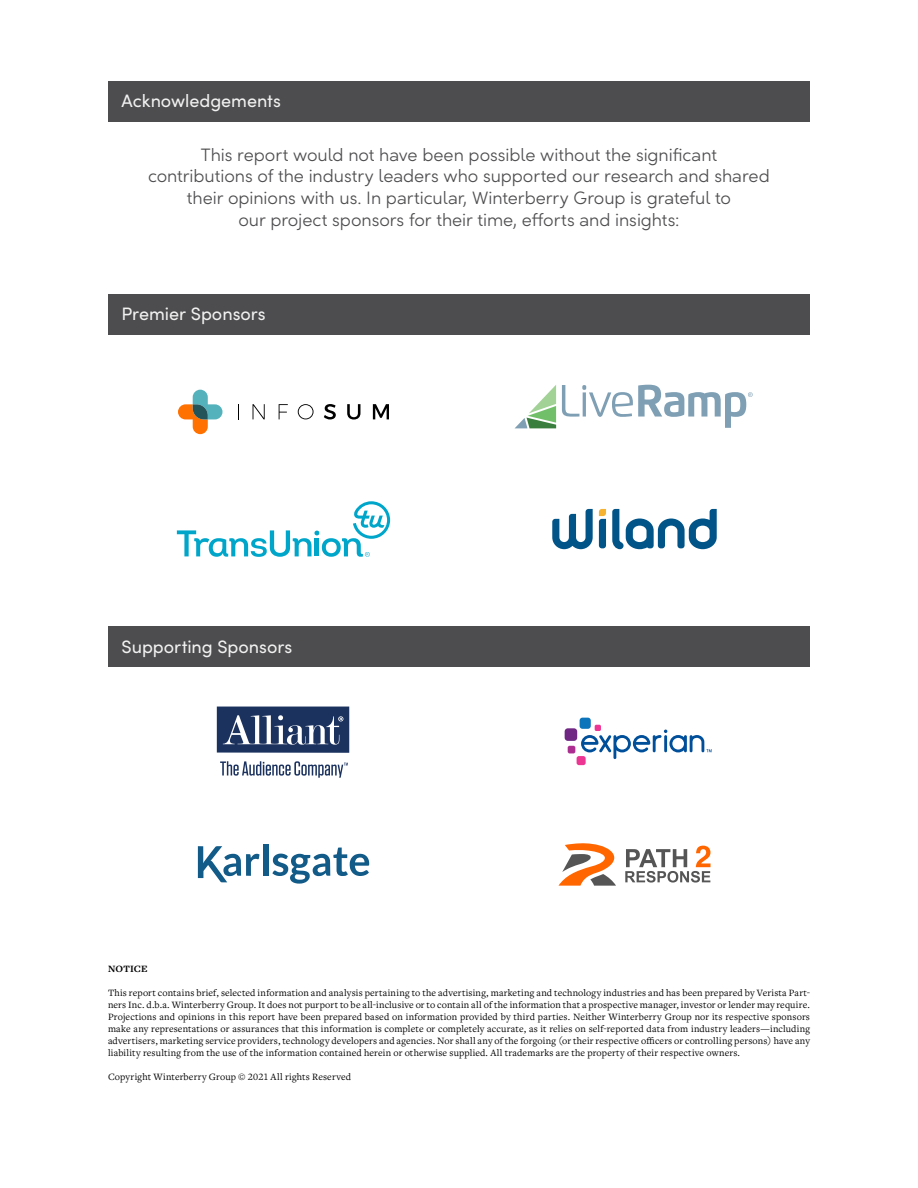
<style>
.page{position:relative;width:918px;height:1188px;background:#fff}
.page>*{position:absolute;margin:0;border:0;box-sizing:border-box;transform-origin:0 0}
.t1{font:300 18px/21.6px "Sofia Pro";letter-spacing:-.005em;color:#4d4d4f;text-align:center}
.t2{font:18px "Sofia Pro";color:#f1f1f1}
.t3{font:10.05px/12px "Freight Text Pro";letter-spacing:.015em;color:#000;text-align:justify}
.t4{font:700 10.05px "Freight Text Pro";letter-spacing:.015em;color:#000}
</style>
<div class="page">
<div style="left:108px;top:81px;width:702px;height:41px;background:#4d4d4f"></div>
<div style="left:108px;top:294px;width:702px;height:40px;background:#4d4d4f"></div>
<div style="left:108px;top:626px;width:702px;height:41px;background:#4d4d4f"></div>
<svg style="left:238px;top:404px;width:1px;height:15px"></svg>
<svg style="left:253px;top:404px;width:12px;height:15px"></svg>
<svg style="left:279px;top:404px;width:9px;height:15px"></svg>
<svg style="left:298px;top:404px;width:16px;height:15px"></svg>
<svg style="left:324px;top:404px;width:12px;height:15px"></svg>
<svg style="left:347px;top:404px;width:13px;height:16px"></svg>
<svg style="left:373px;top:404px;width:16px;height:15px"></svg>
<svg style="left:178px;top:390px;width:44px;height:44px"></svg>
<svg style="left:515px;top:385px;width:41px;height:43px"></svg>
<svg style="left:562px;top:385px;width:191px;height:43px"></svg>
<svg style="left:177px;top:501px;width:213px;height:56px"></svg>
<svg style="left:552px;top:509px;width:41px;height:40px"></svg>
<svg style="left:599px;top:509px;width:7px;height:39px"></svg>
<svg style="left:612px;top:509px;width:105px;height:40px"></svg>
<svg style="left:217px;top:707px;width:132px;height:46px;background:#42557a"></svg>
<svg style="left:220px;top:761px;width:128px;height:17px"></svg>
<div style="left:580px;top:718px;width:11px;height:11px;background:#0b74bb;border-radius:3px"></div>
<div style="left:565px;top:728px;width:12px;height:13px;background:#702784;border-radius:3px"></div>
<div style="left:568px;top:746px;width:7px;height:7px;background:#ad2e91;border-radius:2px"></div>
<div style="left:577px;top:756px;width:9px;height:9px;background:#ed3694;border-radius:2px"></div>
<svg style="left:581px;top:725px;width:131px;height:34px"></svg>
<div style="left:263px;top:844px;width:5px;height:32px;background:#125a87"></div>
<svg style="left:272px;top:848px;width:97px;height:35px"></svg>
<svg style="left:198px;top:846px;width:62px;height:36px"></svg>
<svg style="left:559px;top:843px;width:152px;height:42px"></svg>
<h1 class="t2" style="left:122px;top:88px;width:161px">Acknowledgements</h1>
<p class="t1" style="left:148px;top:143px;width:623px">This report would not have been possible without the significant contributions of the industry leaders who supported our research and shared their opinions with us. In particular, Winterberry Group is grateful to<br>our project sponsors for their time, efforts and insights:</p>
<h1 class="t2" style="left:122px;top:301px;width:146px">Premier Sponsors</h1>
<h1 class="t2" style="left:122px;top:633px;width:172px">Supporting Sponsors</h1>
<p class="t4" style="left:108px;top:962px;width:41px">NOTICE</p>
<p class="t3" style="left:108px;top:986px;width:704px">This report contains brief, selected information and analysis pertaining to the advertising, marketing and technology industries and has been prepared by Verista Part&shy;ners Inc. d.b.a. Winterberry Group. It does not purport to be all-inclusive or to contain all of the information that a prospective manager, investor or lender may require.<br>Projections and opinions in this report have been prepared based on information provided by third parties. Neither Winterberry Group nor its respective sponsors make any representations or assurances that this information is complete or completely accurate, as it relies on self-reported data from industry leaders—including advertisers, marketing service providers, technology developers and agencies. Nor shall any of the forgoing (or their respective officers or controlling persons) have any liability resulting from the use of the information contained herein or otherwise supplied. All trademarks are the property of their respective owners.</p>
<p class="t3" style="left:108px;top:1071px;width:245px">Copyright Winterberry Group © 2021 All rights Reserved</p>
</div>
